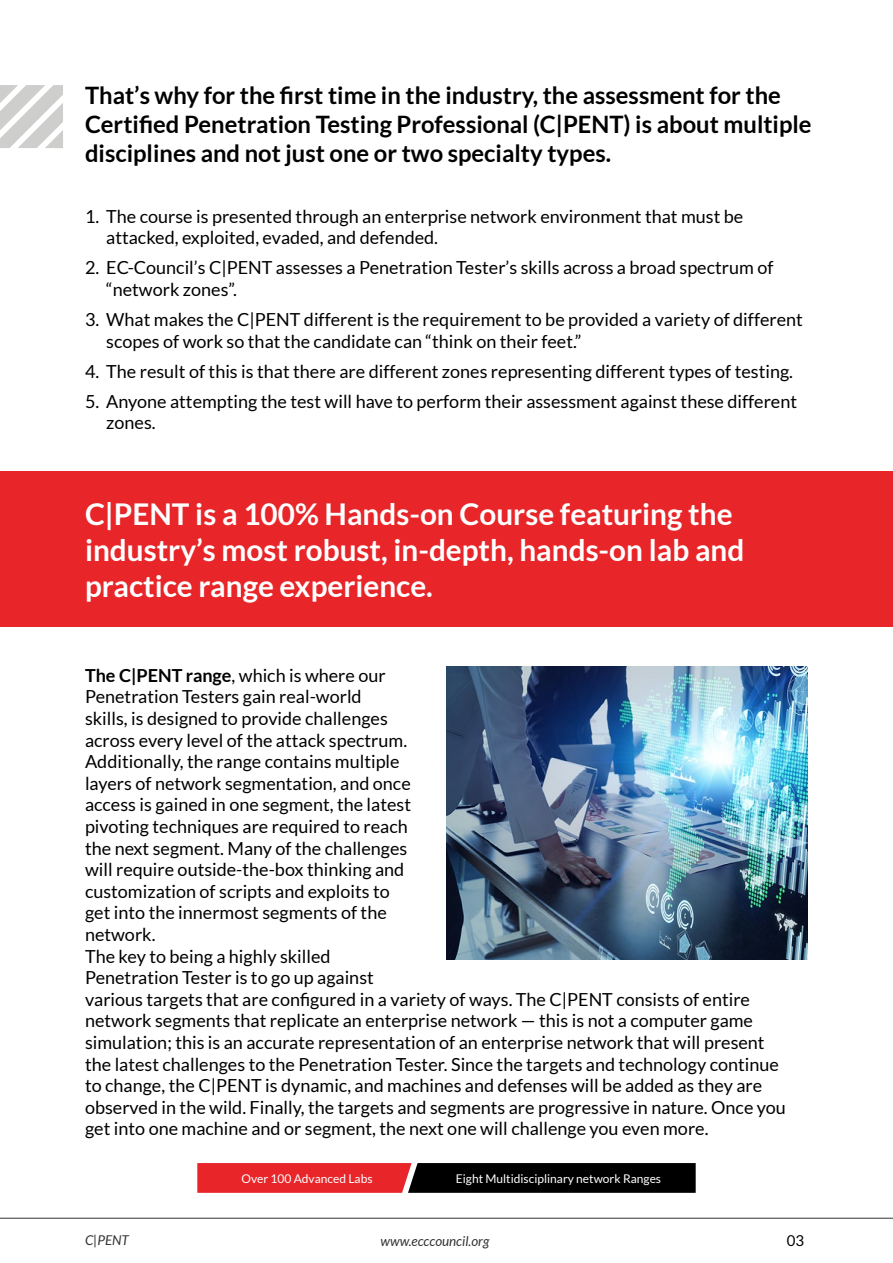
<style>
.page{position:relative;width:893px;height:1263px;background:#fff}
.page>*{position:absolute;margin:0;border:0;box-sizing:border-box;transform-origin:0 0}
.t1{font:700 30px/36px "Lato";color:#fff}
.t2{font:700 24px/28.8px "Lato";color:#000}
.t3{font:18px/21.6px "Lato";color:#000}
.t4{font:15px "Lato";color:#000}
.t5{font:italic 13.5px "Lato";color:#333}
.t6{font:12px "Lato";color:#fff}
.s1{font-weight:700}
</style>
<div class="page">
<div style="left:0;top:471px;width:893px;height:155px;background:#e82629"></div>
<img style="left:446px;top:666px;width:362px;height:293px">
<hr style="left:0;top:1218px;width:893px;height:1px;background:#333">
<svg style="left:197px;top:1163px;width:499px;height:30px;background:#651516"></svg>
<svg style="left:0;top:85px;width:63px;height:63px"></svg>
<h2 class="t2" style="left:85px;top:81px;width:728px">That’s why for the first time in the industry, the assessment for the<br>Certified Penetration Testing Professional (C|PENT) is about multiple disciplines and not just one or two specialty types.</h2>
<p class="t3" style="left:106px;top:205px;width:639px;text-indent:-21px">1. The course is presented through an enterprise network environment that must be attacked, exploited, evaded, and defended.</p>
<p class="t3" style="left:106px;top:257px;width:669px;text-indent:-21px">2. EC-Council’s C|PENT assesses a Penetration Tester’s skills across a broad spectrum of “network zones”.</p>
<p class="t3" style="left:106px;top:308px;width:698px;text-indent:-21px">3. What makes the C|PENT different is the requirement to be provided a variety of different scopes of work so that the candidate can “think on their feet.”</p>
<p class="t3" style="left:85px;top:360px;width:710px">4. The result of this is that there are different zones representing different types of testing.</p>
<p class="t3" style="left:106px;top:390px;width:692px;text-indent:-21px">5. Anyone attempting the test will have to perform their assessment against these different zones.</p>
<h1 class="t1" style="left:85px;top:495px;width:661px">C|PENT is a 100% Hands-on Course featuring the industry’s most robust, in-depth, hands-on lab and practice range experience.</h1>
<p class="t3" style="left:85px;top:664px;width:702px"><span class="s1">The C|PENT range</span>, which is where our<br>Penetration Testers gain real-world<br>skills, is designed to provide challenges<br>across every level of the attack spectrum.<br>Additionally, the range contains multiple<br>layers of network segmentation, and once<br>access is gained in one segment, the latest<br>pivoting techniques are required to reach<br>the next segment. Many of the challenges<br>will require outside-the-box thinking and<br>customization of scripts and exploits to<br>get into the innermost segments of the<br>network.<br>The key to being a highly skilled<br>Penetration Tester is to go up against<br>various targets that are configured in a variety of ways. The C|PENT consists of entire network segments that replicate an enterprise network — this is not a computer game simulation; this is an accurate representation of an enterprise network that will present the latest challenges to the Penetration Tester. Since the targets and technology continue to change, the C|PENT is dynamic, and machines and defenses will be added as they are observed in the wild. Finally, the targets and segments are progressive in nature. Once you get into one machine and or segment, the next one will challenge you even more.</p>
<p class="t6" style="left:242px;top:1172px;width:133px">Over 100 Advanced Labs</p>
<p class="t6" style="left:456px;top:1172px;width:207px">Eight Multidisciplinary network Ranges</p>
<p class="t5" style="left:85px;top:1233px;width:45px">C|PENT</p>
<p class="t5" style="left:381px;top:1233px;width:110px">www.ecccouncil.org</p>
<p class="t4" style="left:787px;top:1232px;width:19px">03</p>
</div>
